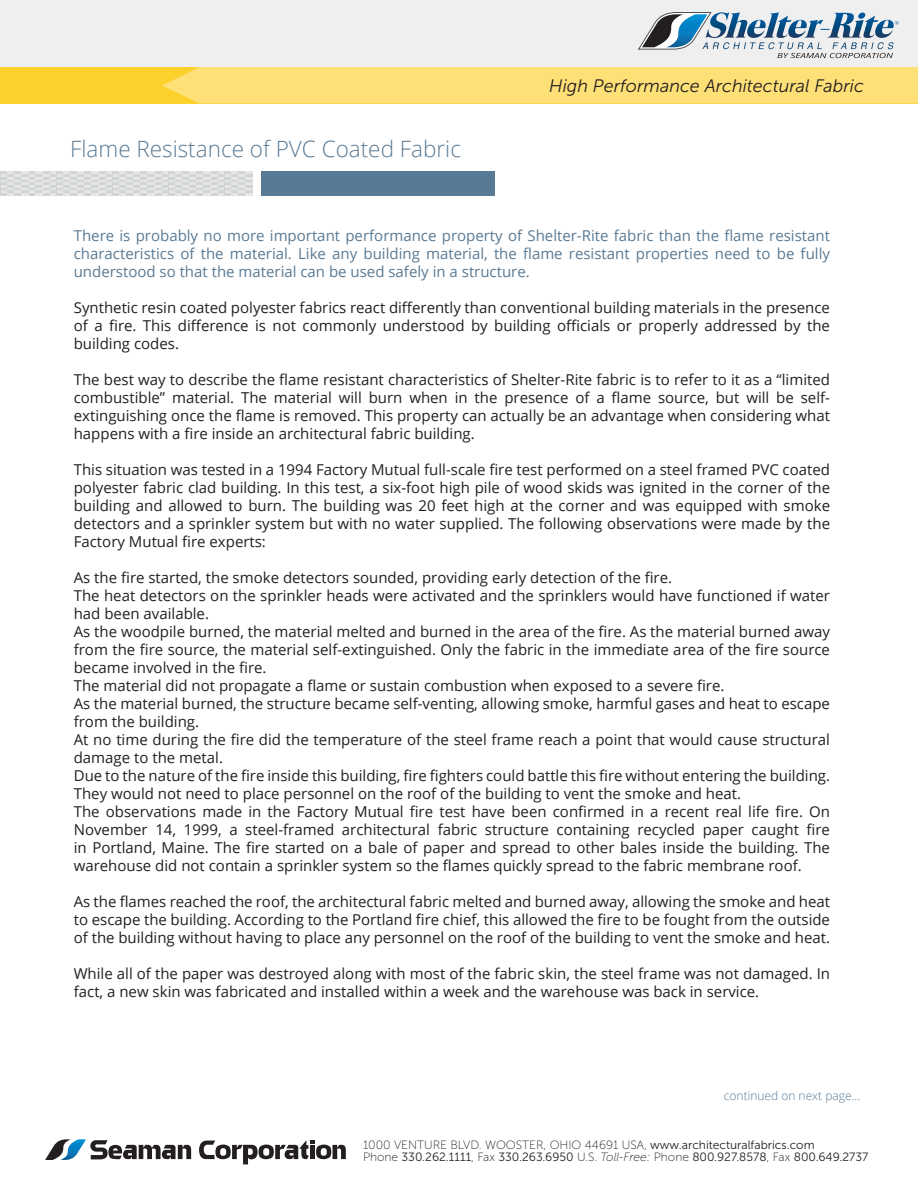
<style>
.page{position:relative;width:918px;height:1188px;background:#fff}
.page>*{position:absolute;margin:0;border:0;box-sizing:border-box;transform-origin:0 0}
.t1{font:300 22.5px "Open Sans";color:#597a94}
.t2{font:italic 18px "Museo Sans 300";color:#231f20}
.t3{font:15px/18px "Open Sans";color:#231f20;text-align:justify}
.t4{font:15px/18px "Open Sans";color:#597a94;text-align:justify}
.t5{font:12px "Museo Sans 300";color:#231f20}
.t6{font:12px "Museo Sans 100";color:#231f20}
.t7{font:300 12px "Open Sans";color:#597a94}
.s1{font-family:"Museo Sans 300"}
.s2{font-family:"Museo Sans 100"}
.s3{font-family:"Museo Sans 100";font-style:italic}
</style>
<div class="page">
<div style="left:0;top:0;width:918px;height:104px;background:#efeff0"></div>
<div style="left:0;top:67px;width:918px;height:37px;background:#fcd12c"></div>
<div style="left:162px;top:67px;width:756px;height:37px;background:#ffe077"></div>
<svg style="left:639px;top:12px;width:260px;height:46px"></svg>
<svg style="left:45px;top:1139px;width:146px;height:21px"></svg>
<svg style="left:199px;top:1140px;width:147px;height:24px"></svg>
<svg style="left:0;top:171px;width:253px;height:25px;background:#dbdcdd"></svg>
<div style="left:261px;top:171px;width:234px;height:25px;background:#597a94"></div>
<h1 class="t1" style="left:70px;top:133px;width:392px">Flame Resistance of PVC Coated Fabric</h1>
<p class="t2" style="left:549px;top:76px;width:316px">High Performance Architectural Fabric</p>
<p class="t4" style="left:74px;top:227px;width:758px">There is probably no more important performance property of Shelter-Rite fabric than the flame resistant characteristics of the material. Like any building material, the flame resistant properties need to be fully understood so that the material can be used safely in a structure.</p>
<p class="t3" style="left:74px;top:299px;width:758px">Synthetic resin coated polyester fabrics react differently than conventional building materials in the presence of a fire. This difference is not commonly understood by building officials or properly addressed by the building codes.</p>
<p class="t3" style="left:74px;top:371px;width:758px">The best way to describe the flame resistant characteristics of Shelter-Rite fabric is to refer to it as a “limited combustible” material. The material will burn when in the presence of a flame source, but will be self&shy;extinguishing once the flame is removed. This property can actually be an advantage when considering what happens with a fire inside an architectural fabric building.</p>
<p class="t3" style="left:74px;top:461px;width:758px">This situation was tested in a 1994 Factory Mutual full-scale fire test performed on a steel framed PVC coated polyester fabric clad building. In this test, a six-foot high pile of wood skids was ignited in the corner of the building and allowed to burn. The building was 20 feet high at the corner and was equipped with smoke detectors and a sprinkler system but with no water supplied. The following observations were made by the Factory Mutual fire experts:</p>
<p class="t3" style="left:74px;top:569px;width:758px;text-align:left">As the fire started, the smoke detectors sounded, providing early detection of the fire.<br>The heat detectors on the sprinkler heads were activated and the sprinklers would have functioned if water had been available.<br>As the woodpile burned, the material melted and burned in the area of the fire. As the material burned away from the fire source, the material self-extinguished. Only the fabric in the immediate area of the fire source became involved in the fire.<br>The material did not propagate a flame or sustain combustion when exposed to a severe fire.<br>As the material burned, the structure became self-venting, allowing smoke, harmful gases and heat to escape from the building.<br>At no time during the fire did the temperature of the steel frame reach a point that would cause structural damage to the metal.<br>Due to the nature of the fire inside this building, fire fighters could battle this fire without entering the building.<br>They would not need to place personnel on the roof of the building to vent the smoke and heat.<br>The observations made in the Factory Mutual fire test have been confirmed in a recent real life fire. On November 14, 1999, a steel-framed architectural fabric structure containing recycled paper caught fire in Portland, Maine. The fire started on a bale of paper and spread to other bales inside the building. The warehouse did not contain a sprinkler system so the flames quickly spread to the fabric membrane roof.</p>
<p class="t3" style="left:74px;top:893px;width:758px">As the flames reached the roof, the architectural fabric melted and burned away, allowing the smoke and heat to escape the building. According to the Portland fire chief, this allowed the fire to be fought from the outside of the building without having to place any personnel on the roof of the building to vent the smoke and heat.</p>
<p class="t3" style="left:74px;top:965px;width:758px">While all of the paper was destroyed along with most of the fabric skin, the steel frame was not damaged. In fact, a new skin was fabricated and installed within a week and the warehouse was back in service.</p>
<p class="t7" style="left:724px;top:1087px;width:138px">continued on next page...</p>
<p class="t6" style="left:363px;top:1139px;width:453px">1000 VENTURE BLVD. WOOSTER, OHIO 44691 USA, <span class="s1">www.architecturalfabrics.com</span></p>
<p class="t5" style="left:363px;top:1150px;width:507px"><span class="s2">Phone</span> 330.262.1111<span class="s2">, Fax</span> 330.263.6950 <span class="s2">U.S.</span> <span class="s3">Toll-Free:</span> <span class="s2">Phone</span> 800.927.8578<span class="s2">, Fax</span> 800.649.2737</p>
</div>
